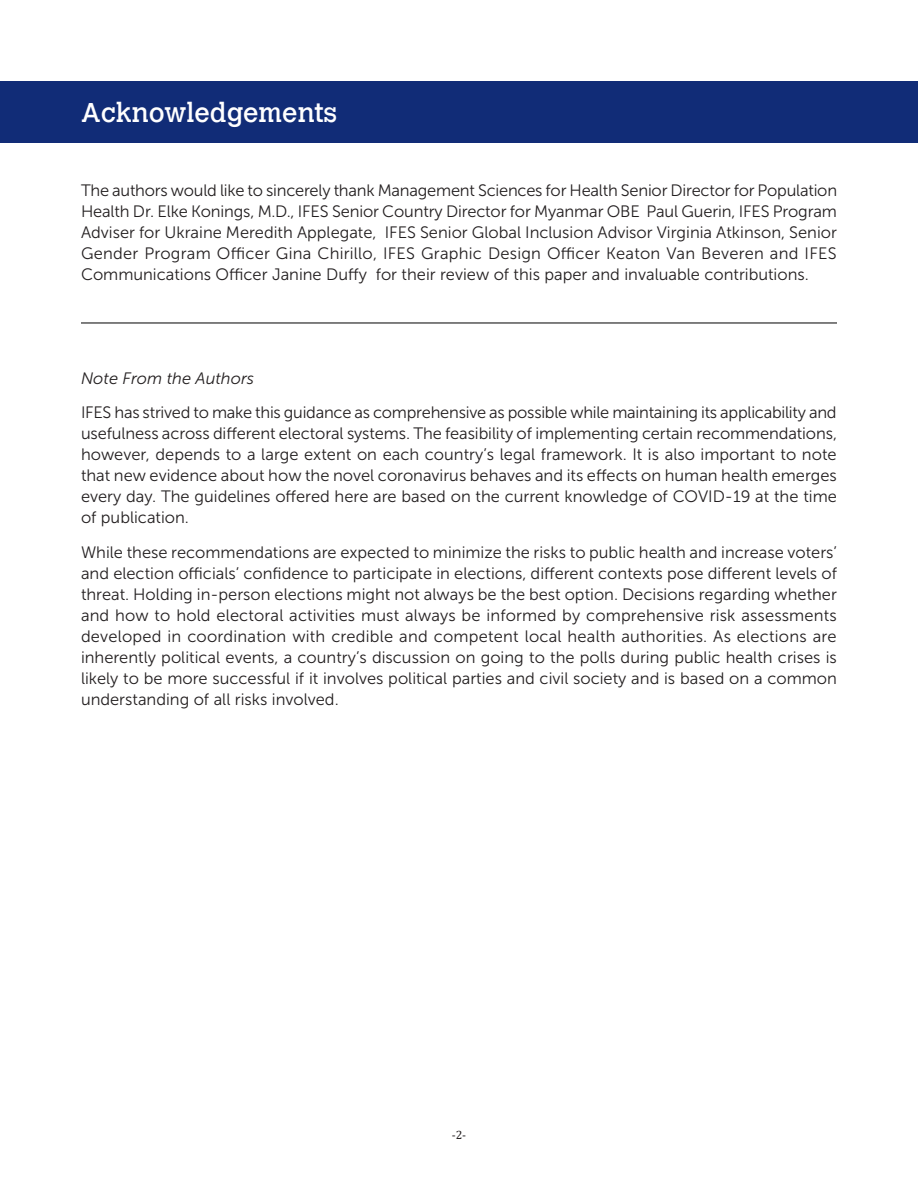
<style>
.page{position:relative;width:918px;height:1188px;background:#fff}
.page>*{position:absolute;margin:0;border:0;box-sizing:border-box;transform-origin:0 0}
.A_Head{font:27px "Calvert";color:#fff}
.t1{font:16.5px/21px "Museo Sans 300";color:#231f20;text-align:justify}
.t2{font:italic 16.5px "Museo Sans 300";color:#231f20}
.t3{font:12px "Cambria";color:#231f20}
</style>
<div class="page">
<div style="left:0;top:81px;width:918px;height:62px;background:#112c77"></div>
<hr style="left:81px;top:323px;width:756px;height:1px;background:#000">
<p class="A_Head" style="left:81px;top:97px;width:258px">Acknowledgements</p>
<p class="t1" style="left:81px;top:180px;width:758px">The authors would like to sincerely thank Management Sciences for Health Senior Director for Population Health Dr. Elke Konings, M.D., IFES Senior Country Director for Myanmar OBE Paul Guerin, IFES Program Adviser for Ukraine Meredith Applegate, IFES Senior Global Inclusion Advisor Virginia Atkinson, Senior Gender Program Officer Gina Chirillo, IFES Graphic Design Officer Keaton Van Beveren and IFES Communications Officer Janine Duffy for their review of this paper and invaluable contributions.</p>
<p class="t2" style="left:81px;top:369px;width:175px">Note From the Authors</p>
<p class="t1" style="left:81px;top:402px;width:758px">IFES has strived to make this guidance as comprehensive as possible while maintaining its applicability and usefulness across different electoral systems. The feasibility of implementing certain recommendations, however, depends to a large extent on each country’s legal framework. It is also important to note that new evidence about how the novel coronavirus behaves and its effects on human health emerges every day. The guidelines offered here are based on the current knowledge of COVID-19 at the time of publication.</p>
<p class="t1" style="left:81px;top:542px;width:758px">While these recommendations are expected to minimize the risks to public health and increase voters’ and election officials’ confidence to participate in elections, different contexts pose different levels of threat. Holding in-person elections might not always be the best option. Decisions regarding whether and how to hold electoral activities must always be informed by comprehensive risk assessments developed in coordination with credible and competent local health authorities. As elections are inherently political events, a country’s discussion on going to the polls during public health crises is likely to be more successful if it involves political parties and civil society and is based on a common understanding of all risks involved.</p>
<p class="t3" style="left:452px;top:1128px;width:16px">-2-</p>
</div>
